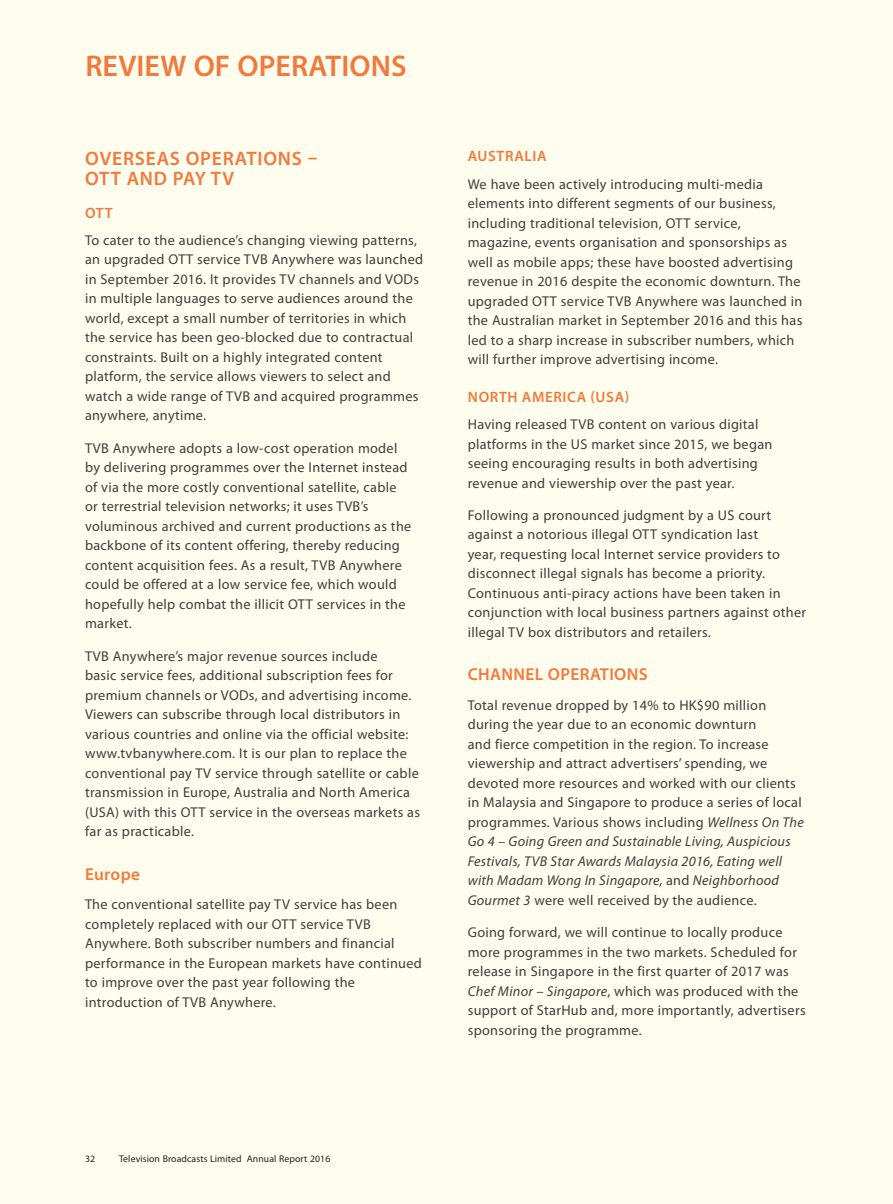
<style>
.page{position:relative;width:893px;height:1204px;background:#fff}
.page>*{position:absolute;margin:0;border:0;box-sizing:border-box;transform-origin:0 0}
.t1{font:600 30px "Myriad Pro";letter-spacing:.005em;color:#f3793b}
.t2{font:600 19.5px/19.5px "Myriad Pro";letter-spacing:.04em;color:#f3793b}
.t3{font:600 17.25px "Myriad Pro";letter-spacing:.02em;color:#f3793b}
.t4{font:600 15px "Myriad Pro";letter-spacing:.04em;color:#f3793b}
.t5{font:14.25px/19.5px "Myriad Pro";letter-spacing:.02em;color:#3e3e3f}
.t6{font:9.75px "Myriad Pro";letter-spacing:.01em;color:#231f20}
.s1{font-style:italic}
</style>
<div class="page">
<div style="left:0;top:0;width:893px;height:1203px;background:#fffdee"></div>
<h1 class="t1" style="left:85px;top:47px;width:323px">REVIEW OF OPERATIONS</h1>
<h2 class="t2" style="left:85px;top:148px;width:234px">OVERSEAS OPERATIONS –<br>OTT AND PAY TV</h2>
<p class="t4" style="left:85px;top:203px;width:29px">OTT</p>
<p class="t5" style="left:85px;top:230px;width:340px">To cater to the audience’s changing viewing patterns, an upgraded OTT service TVB Anywhere was launched in September 2016. It provides TV channels and VODs in multiple languages to serve audiences around the world, except a small number of territories in which the service has been geo-blocked due to contractual constraints. Built on a highly integrated content platform, the service allows viewers to select and watch a wide range of TVB and acquired programmes anywhere, anytime.</p>
<p class="t5" style="left:85px;top:438px;width:328px">TVB Anywhere adopts a low-cost operation model by delivering programmes over the Internet instead of via the more costly conventional satellite, cable or terrestrial television networks; it uses TVB’s voluminous archived and current productions as the backbone of its content offering, thereby reducing content acquisition fees. As a result, TVB Anywhere could be offered at a low service fee, which would hopefully help combat the illicit OTT services in the market.</p>
<p class="t5" style="left:85px;top:645px;width:337px">TVB Anywhere’s major revenue sources include<br>basic service fees, additional subscription fees for premium channels or VODs, and advertising income.<br>Viewers can subscribe through local distributors in various countries and online via the official website: www.tvbanywhere.com. It is our plan to replace the conventional pay TV service through satellite or cable transmission in Europe, Australia and North America (USA) with this OTT service in the overseas markets as far as practicable.</p>
<p class="t3" style="left:85px;top:862px;width:57px">EUROPE</p>
<p class="t5" style="left:85px;top:894px;width:338px">The conventional satellite pay TV service has been completely replaced with our OTT service TVB Anywhere. Both subscriber numbers and financial performance in the European markets have continued to improve over the past year following the introduction of TVB Anywhere.</p>
<p class="t4" style="left:468px;top:147px;width:20px">AUSTRALIA</p>
<p class="t5" style="left:468px;top:174px;width:336px">We have been actively introducing multi-media elements into different segments of our business, including traditional television, OTT service, magazine, events organisation and sponsorships as well as mobile apps; these have boosted advertising revenue in 2016 despite the economic downturn. The upgraded OTT service TVB Anywhere was launched in the Australian market in September 2016 and this has led to a sharp increase in subscriber numbers, which will further improve advertising income.</p>
<p class="t4" style="left:468px;top:387px;width:22px">NORTH</p>
<p class="t4" style="left:522px;top:387px;width:20px">AMERICA</p>
<p class="t4" style="left:590px;top:387px;width:40px">(USA)</p>
<p class="t5" style="left:468px;top:414px;width:306px">Having released TVB content on various digital platforms in the US market since 2015, we began seeing encouraging results in both advertising revenue and viewership over the past year.</p>
<p class="t5" style="left:468px;top:505px;width:340px">Following a pronounced judgment by a US court against a notorious illegal OTT syndication last<br>year, requesting local Internet service providers to disconnect illegal signals has become a priority.<br>Continuous anti-piracy actions have been taken in conjunction with local business partners against other illegal TV box distributors and retailers.</p>
<p class="t3" style="left:468px;top:663px;width:182px">CHANNEL OPERATIONS</p>
<p class="t5" style="left:468px;top:695px;width:338px">Total revenue dropped by 14% to HK$90 million during the year due to an economic downturn<br>and fierce competition in the region. To increase viewership and attract advertisers’ spending, we devoted more resources and worked with our clients in Malaysia and Singapore to produce a series of local programmes. Various shows including <span class="s1">Wellness On The Go 4 – Going Green and Sustainable Living, Auspicious Festivals, TVB Star Awards Malaysia 2016, Eating well with Madam Wong In Singapore,</span> and <span class="s1">Neighborhood Gourmet 3</span> were well received by the audience.</p>
<p class="t5" style="left:468px;top:922px;width:339px">Going forward, we will continue to locally produce more programmes in the two markets. Scheduled for release in Singapore in the first quarter of 2017 was <span class="s1">Chef Minor – Singapore</span>, which was produced with the support of StarHub and, more importantly, advertisers sponsoring the programme.</p>
<p class="t6" style="left:85px;top:1152px;width:12px">32</p>
<p class="t6" style="left:119px;top:1152px;width:213px">Television Broadcasts Limited Annual Report 2016</p>
</div>
